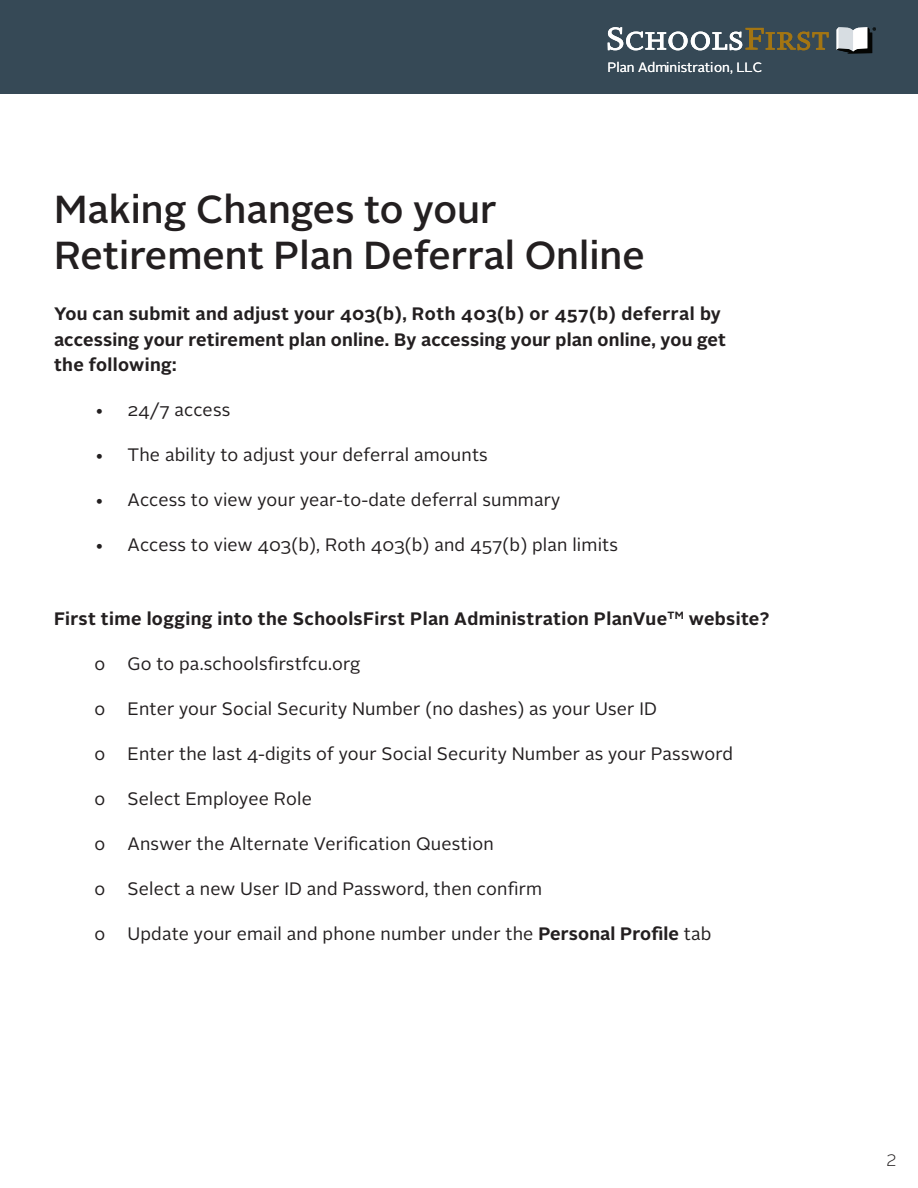
<style>
.page{position:relative;width:918px;height:1188px;background:#fff}
.page>*{position:absolute;margin:0;border:0;box-sizing:border-box;transform-origin:0 0}
.Body_Text_2{font:500 39px/46.5px "Alright Sans";color:#231f20}
.Plan_Vue_Header1{font:18px "Alright Sans";letter-spacing:.01em;color:#231f20}
.Body_Text_2-2{font:700 18px/25.5px "Alright Sans";letter-spacing:.01em;color:#231f20}
.Plan_Vue_Header1-2{font:700 18px "Alright Sans";letter-spacing:.02em;color:#231f20}
.t1{font:300 16.5px "Alright Sans";color:#231f20}
.t2{font:13.5px "Alright Sans";color:#fff}
.s1{font-weight:700}
</style>
<div class="page">
<div style="left:0;top:0;width:918px;height:94px;background:#364956"></div>
<svg style="left:608px;top:27px;width:221px;height:23px"></svg>
<svg style="left:837px;top:27px;width:39px;height:27px"></svg>
<p class="t2" style="left:608px;top:59px;width:156px">Plan Administration, LLC</p>
<p class="Body_Text_2" style="left:54px;top:186px;width:592px">Making Changes to your<br>Retirement Plan Deferral Online</p>
<p class="Body_Text_2-2" style="left:54px;top:301px;width:674px">You can submit and adjust your 403(b), Roth 403(b) or 457(b) deferral by accessing your retirement plan online. By accessing your plan online, you get the following:</p>
<p class="Plan_Vue_Header1" style="left:94px;top:398px;width:137px">• 24/7 access</p>
<p class="Plan_Vue_Header1" style="left:94px;top:443px;width:395px">• The ability to adjust your deferral amounts</p>
<p class="Plan_Vue_Header1" style="left:94px;top:488px;width:467px">• Access to view your year-to-date deferral summary</p>
<p class="Plan_Vue_Header1" style="left:94px;top:533px;width:525px">• Access to view 403(b), Roth 403(b) and 457(b) plan limits</p>
<p class="Plan_Vue_Header1-2" style="left:54px;top:606px;width:717px">First time logging into the SchoolsFirst Plan Administration PlanVue<sup>TM</sup> website?</p>
<p class="Plan_Vue_Header1" style="left:94px;top:651px;width:268px">o Go to pa.schoolsfirstfcu.org</p>
<p class="Plan_Vue_Header1" style="left:94px;top:696px;width:564px">o Enter your Social Security Number (no dashes) as your User ID</p>
<p class="Plan_Vue_Header1" style="left:94px;top:741px;width:640px">o Enter the last 4-digits of your Social Security Number as your Password</p>
<p class="Plan_Vue_Header1" style="left:94px;top:786px;width:219px">o Select Employee Role</p>
<p class="Plan_Vue_Header1" style="left:94px;top:831px;width:401px">o Answer the Alternate Verification Question</p>
<p class="Plan_Vue_Header1" style="left:94px;top:876px;width:449px">o Select a new User ID and Password, then confirm</p>
<p class="Plan_Vue_Header1" style="left:94px;top:921px;width:619px">o Update your email and phone number under the <span class="s1">Personal Profile</span> tab</p>
<p class="t1" style="left:886px;top:1150px;width:11px">2</p>
</div>
